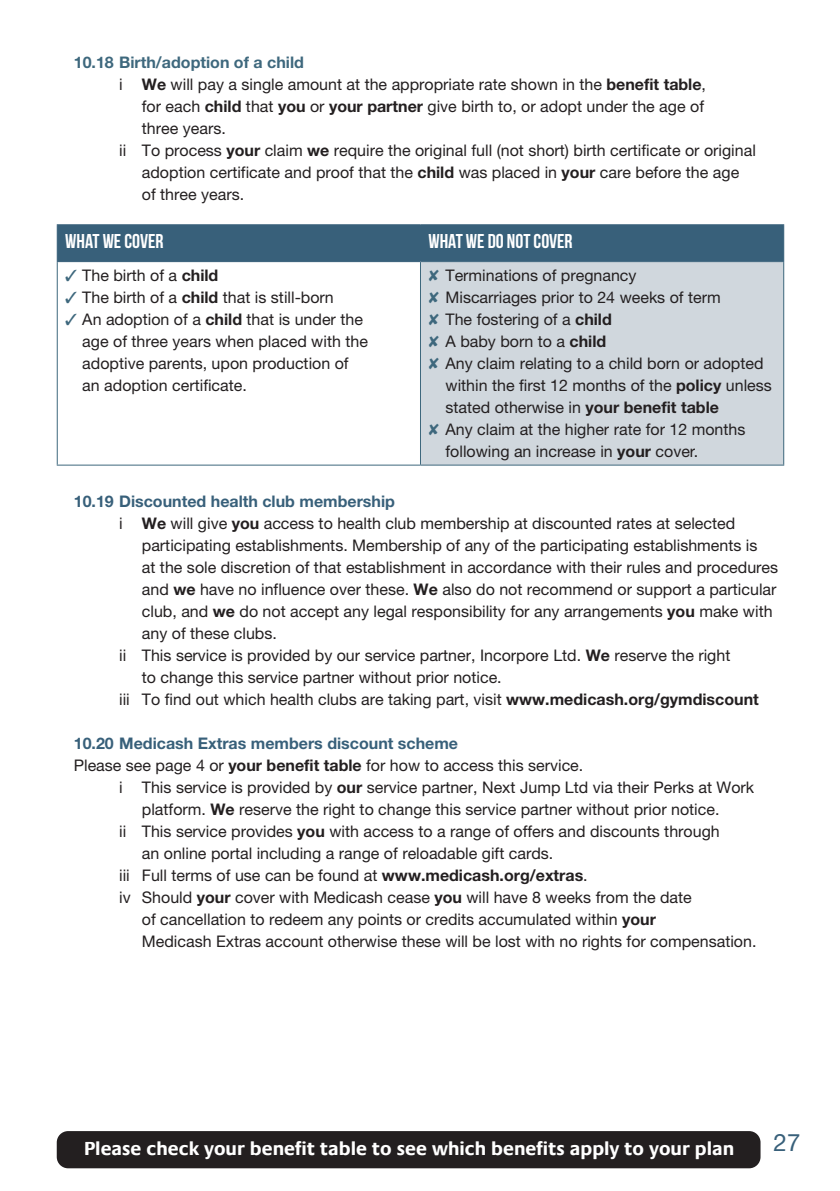
<style>
.page{position:relative;width:840px;height:1191px;background:#fff}
.page>*{position:absolute;margin:0;border:0;box-sizing:border-box;transform-origin:0 0}
.t1{font:24px "Helvetica Neue LT Std";color:#38607a}
.t2{font:700 20px "Bebas Neue";color:#fff}
.t3{font:700 19px "Praxis Com";color:#fff}
.t4{font:16px/22px "Helvetica Neue LT Std";color:#231f20}
.t5{font:700 16px "Helvetica Neue LT Std";color:#38607a}
.t6{font:700 16px "Helvetica Neue LT Std";color:#3e687d}
.s1{font-weight:700}
.s2{color:#3e687d}
</style>
<div class="page">
<div style="left:57px;top:1131px;width:703px;height:37px;background:#231f20;border-radius:11px"></div>
<div style="left:58px;top:225px;width:724px;height:36px;background:#38607a"></div>
<div style="left:420px;top:262px;width:363px;height:203px;background:#d0d7dd"></div>
<hr style="left:57px;top:262px;width:1px;height:202px;background:#3e687d">
<hr style="left:57px;top:464px;width:363px;height:1px;background:#3e687d">
<hr style="left:420px;top:262px;width:1px;height:202px;background:#3e687d">
<hr style="left:57px;top:225px;width:1px;height:36px;background:#38607a">
<hr style="left:782px;top:262px;width:1px;height:202px;background:#3e687d">
<hr style="left:57px;top:224px;width:363px;height:1px;background:#38607a">
<hr style="left:420px;top:464px;width:363px;height:1px;background:#3e687d">
<hr style="left:420px;top:225px;width:1px;height:36px;background:#38607a">
<hr style="left:420px;top:224px;width:363px;height:1px;background:#38607a">
<hr style="left:782px;top:225px;width:1px;height:36px;background:#38607a">
<hr style="left:57px;top:261px;width:363px;height:1px;background:#38607a">
<hr style="left:420px;top:261px;width:363px;height:1px;background:#38607a">
<p class="t6" style="left:74px;top:53px;width:231px">10.18 Birth/adoption of a child</p>
<p class="t4" style="left:142px;top:73px;width:565px;text-indent:-23px">i <span class="s1">We</span> will pay a single amount at the appropriate rate shown in the <span class="s1">benefit table</span>, for each <span class="s1">child</span> that <span class="s1">you</span> or <span class="s1">your partner</span> give birth to, or adopt under the age of three years.</p>
<p class="t4" style="left:142px;top:139px;width:615px;text-indent:-23px">ii To process <span class="s1">your</span> claim <span class="s1">we</span> require the original full (not short) birth certificate or original adoption certificate and proof that the <span class="s1">child</span> was placed in <span class="s1">your</span> care before the age of three years.</p>
<p class="t2" style="left:65px;top:230px;width:100px">WHAT WE COVER</p>
<p class="t2" style="left:428px;top:230px;width:146px">WHAT WE DO NOT COVER</p>
<p class="t4" style="left:65px;top:264px;width:154px"><span class="s2">✓</span> The birth of a <span class="s1">child</span></p>
<p class="t4" style="left:65px;top:286px;width:270px"><span class="s2">✓</span> The birth of a <span class="s1">child</span> that is still-born</p>
<p class="t4" style="left:82px;top:308px;width:287px;text-indent:-17px"><span class="s2">✓</span> An adoption of a <span class="s1">child</span> that is under the age of three years when placed with the adoptive parents, upon production of an adoption certificate.</p>
<p class="t4" style="left:428px;top:264px;width:209px"><span class="s2">✘</span> Terminations of pregnancy</p>
<p class="t4" style="left:428px;top:286px;width:293px"><span class="s2">✘</span> Miscarriages prior to 24 weeks of term</p>
<p class="t4" style="left:428px;top:308px;width:185px"><span class="s2">✘</span> The fostering of a <span class="s1">child</span></p>
<p class="t4" style="left:428px;top:330px;width:179px"><span class="s2">✘</span> A baby born to a <span class="s1">child</span></p>
<p class="t4" style="left:445px;top:352px;width:327px;text-indent:-17px"><span class="s2">✘</span> Any claim relating to a child born or adopted within the first 12 months of the <span class="s1">policy</span> unless stated otherwise in <span class="s1">your benefit table</span></p>
<p class="t4" style="left:445px;top:418px;width:301px;text-indent:-17px"><span class="s2">✘</span> Any claim at the higher rate for 12 months following an increase in <span class="s1">your</span> cover.</p>
<p class="t5" style="left:74px;top:491px;width:322px">10.19 Discounted health club membership</p>
<p class="t4" style="left:142px;top:512px;width:637px;text-indent:-23px">i <span class="s1">We</span> will give <span class="s1">you</span> access to health club membership at discounted rates at selected participating establishments. Membership of any of the participating establishments is<br>at the sole discretion of that establishment in accordance with their rules and procedures and <span class="s1">we</span> have no influence over these. <span class="s1">We</span> also do not recommend or support a particular club, and <span class="s1">we</span> do not accept any legal responsibility for any arrangements <span class="s1">you</span> make with any of these clubs.</p>
<p class="t4" style="left:142px;top:644px;width:589px;text-indent:-23px">ii This service is provided by our service partner, Incorpore Ltd. <span class="s1">We</span> reserve the right to change this service partner without prior notice.</p>
<p class="t4" style="left:119px;top:688px;width:640px">iii To find out which health clubs are taking part, visit <span class="s1">www.medicash.org/gymdiscount</span></p>
<p class="t5" style="left:74px;top:733px;width:385px">10.20 Medicash Extras members discount scheme</p>
<p class="t4" style="left:74px;top:754px;width:511px">Please see page 4 or <span class="s1">your benefit table</span> for how to access this service.</p>
<p class="t4" style="left:142px;top:776px;width:613px;text-indent:-23px">i This service is provided by <span class="s1">our</span> service partner, Next Jump Ltd via their Perks at Work platform. <span class="s1">We</span> reserve the right to change this service partner without prior notice.</p>
<p class="t4" style="left:142px;top:820px;width:579px;text-indent:-23px">ii This service provides <span class="s1">you</span> with access to a range of offers and discounts through an online portal including a range of reloadable gift cards.</p>
<p class="t4" style="left:119px;top:864px;width:470px">iii Full terms of use can be found at <span class="s1">www.medicash.org/extras</span>.</p>
<p class="t4" style="left:142px;top:886px;width:615px;text-indent:-23px">iv Should <span class="s1">your</span> cover with Medicash cease <span class="s1">you</span> will have 8 weeks from the date<br>of cancellation to redeem any points or credits accumulated within <span class="s1">your<br></span>Medicash Extras account otherwise these will be lost with no rights for compensation.</p>
<p class="t3" style="left:84px;top:1137px;width:651px">Please check your benefit table to see which benefits apply to your plan</p>
<p class="t1" style="left:773px;top:1128px;width:28px">27</p>
</div>
